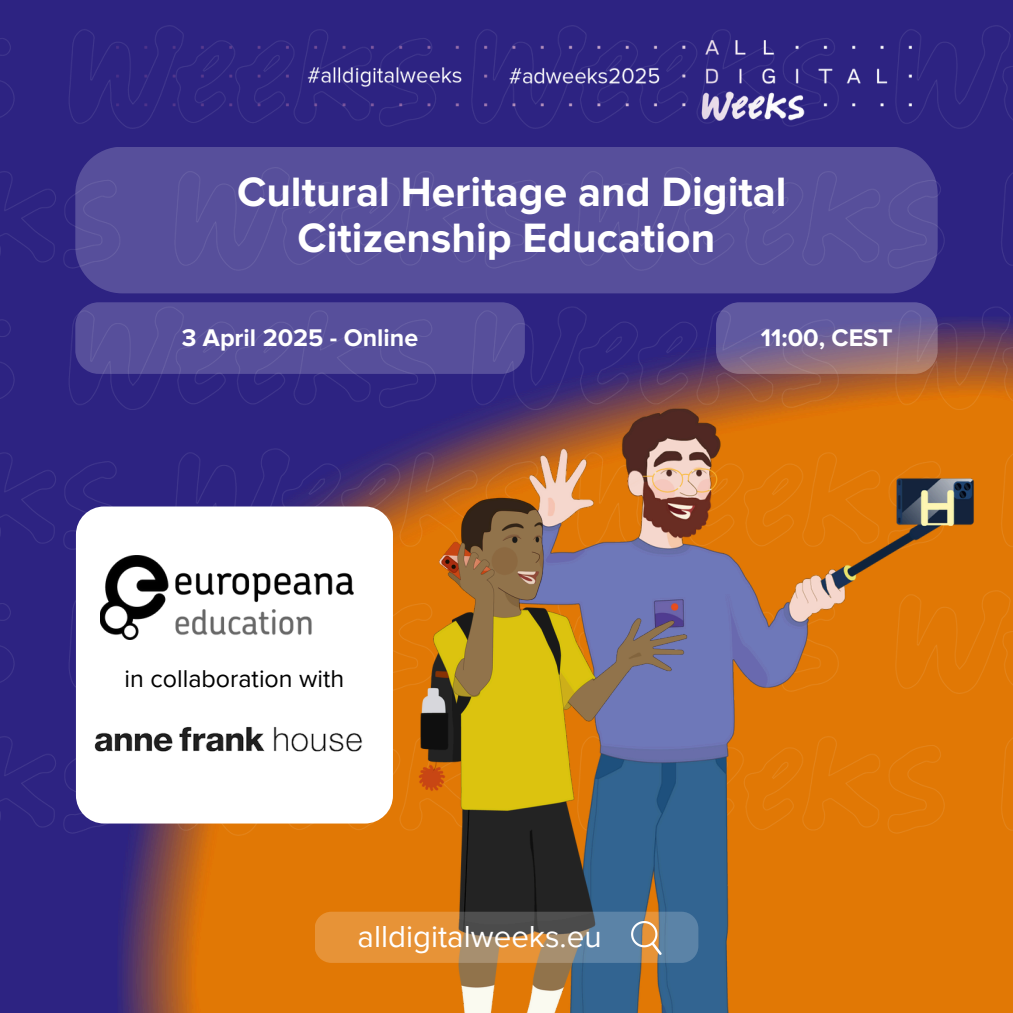
<style>
.page{position:relative;width:1013px;height:1013px;background:#fff}
.page>*{position:absolute;margin:0;border:0;box-sizing:border-box;transform-origin:0 0}
.t1{font:700 42.5px/46px "Proxima Nova";color:#fff;text-align:center}
.t2{font:31.25px "Proxima Nova";color:#fff}
.t3{font:700 25px "Proxima Nova";color:#fff}
.t4{font:25px "Proxima Nova";color:#000}
</style>
<div class="page">
<img style="left:0;top:0;width:1012px;height:1012px">
<img style="left:0;top:25px;width:1012px;height:810px">
<img style="left:442px;top:404px;width:556px;height:608px">
<img style="left:221px;top:412px;width:572px;height:600px">
<div style="left:75px;top:147px;width:862px;height:146px;background:#574f9b;border-radius:47px"></div>
<div style="left:75px;top:302px;width:450px;height:72px;background:#574f9b"></div>
<svg style="left:716px;top:302px;width:221px;height:72px"></svg>
<img style="left:101px;top:41px;width:810px;height:79px">
<svg style="left:314px;top:911px;width:384px;height:51px"></svg>
<svg style="left:631px;top:921px;width:30px;height:33px"></svg>
<div style="left:76px;top:506px;width:317px;height:317px;background:#fff;border-radius:28px"></div>
<img style="left:100px;top:556px;width:254px;height:83px">
<img style="left:94px;top:727px;width:269px;height:25px">
<p class="t1" style="left:237px;top:170px;width:551px">Cultural Heritage and Digital<br>Citizenship Education</p>
<p class="t3" style="left:182px;top:323px;width:238px">3 April 2025 - Online</p>
<p class="t3" style="left:761px;top:323px;width:133px">11:00, CEST</p>
<h1 class="t4" style="left:125px;top:663px;width:221px">in collaboration with</h1>
<h4 class="t2" style="left:357px;top:917px;width:245px">alldigitalweeks.eu</h4>
</div>
